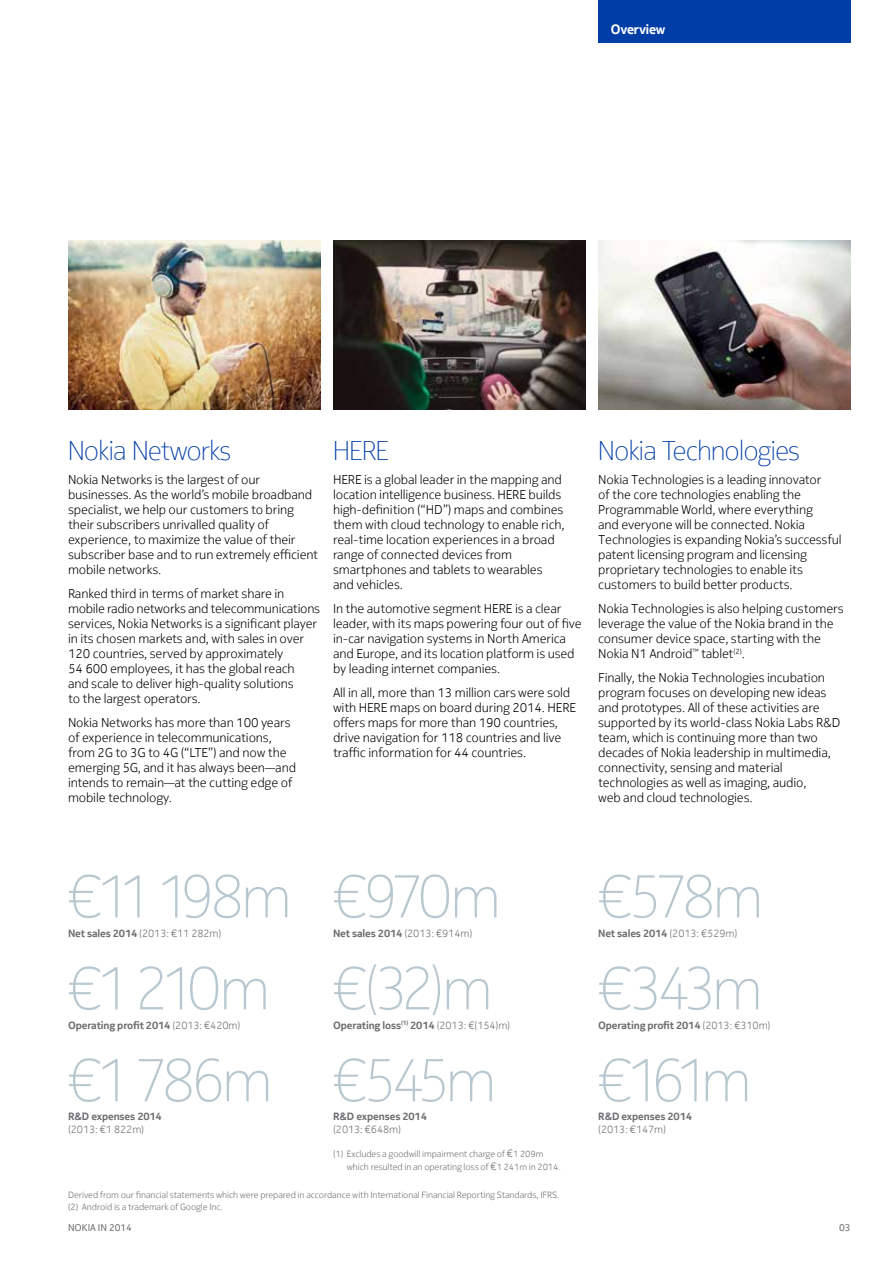
<style>
.page{position:relative;width:893px;height:1263px;background:#fff}
.page>*{position:absolute;margin:0;border:0;box-sizing:border-box;transform-origin:0 0}
.t1{font:200 60px "Nokia Pure Headline";letter-spacing:-.025em;color:#b9c7d0}
.t2{font:200 27px "Nokia Pure Headline";letter-spacing:-.015em;color:#003da6}
.t3{font:700 13.5px "Nokia Pure Headline";letter-spacing:-.01em;color:#fff}
.t4{font:300 12.75px/15px "Nokia Pure Text";letter-spacing:-.015em;color:#000}
.t5{font:700 10.5px "Nokia Pure Text";letter-spacing:-.01em;color:#6d6e71}
.t6{font:300 10.5px "Nokia Pure Text";letter-spacing:-.015em;color:#6d6e71}
.t7{font:9.75px "Nokia Pure Text";color:#6d6e71}
.t8{font:300 9px/12.8px "Nokia Pure Text";letter-spacing:-.015em;color:#6d6e71}
.s1{font-weight:700}
.s2{font-weight:300}
.s3{font-size:10.5px}
</style>
<div class="page">
<img style="left:68px;top:241px;width:252px;height:168px">
<img style="left:333px;top:241px;width:252px;height:168px">
<img style="left:598px;top:241px;width:252px;height:168px">
<div style="left:598px;top:0;width:252px;height:43px;background:#003da6"></div>
<p class="t3" style="left:611px;top:21px;width:56px">Overview</p>
<h2 class="t2" style="left:68px;top:434px;width:164px">Nokia Networks</h2>
<p class="t4" style="left:68px;top:472px;width:252px">Nokia Networks is the largest of our businesses. As the world’s mobile broadband specialist, we help our customers to bring their subscribers unrivalled quality of experience, to maximize the value of their subscriber base and to run extremely efficient mobile networks.</p>
<p class="t4" style="left:68px;top:586px;width:254px">Ranked third in terms of market share in mobile radio networks and telecommunications services, Nokia Networks is a significant player in its chosen markets and, with sales in over 120 countries, served by approximately<br>54 600 employees, it has the global reach<br>and scale to deliver high-quality solutions<br>to the largest operators.</p>
<p class="t4" style="left:68px;top:715px;width:229px">Nokia Networks has more than 100 years of experience in telecommunications, from 2G to 3G to 4G (“LTE”) and now the emerging 5G, and it has always been—and intends to remain—at the cutting edge of mobile technology.</p>
<h2 class="t2" style="left:333px;top:434px;width:57px">HERE</h2>
<p class="t4" style="left:333px;top:472px;width:233px">HERE is a global leader in the mapping and location intelligence business. HERE builds high-definition (“HD”) maps and combines them with cloud technology to enable rich, real-time location experiences in a broad range of connected devices from smartphones and tablets to wearables and vehicles.</p>
<p class="t4" style="left:333px;top:601px;width:250px">In the automotive segment HERE is a clear leader, with its maps powering four out of five in-car navigation systems in North America and Europe, and its location platform is used by leading internet companies.</p>
<p class="t4" style="left:333px;top:685px;width:245px">All in all, more than 13 million cars were sold with HERE maps on board during 2014. HERE offers maps for more than 190 countries, drive navigation for 118 countries and live traffic information for 44 countries.</p>
<h2 class="t2" style="left:598px;top:434px;width:203px">Nokia Technologies</h2>
<p class="t4" style="left:598px;top:472px;width:245px">Nokia Technologies is a leading innovator<br>of the core technologies enabling the Programmable World, where everything<br>and everyone will be connected. Nokia Technologies is expanding Nokia’s successful patent licensing program and licensing proprietary technologies to enable its customers to build better products.</p>
<p class="t4" style="left:598px;top:601px;width:247px">Nokia Technologies is also helping customers leverage the value of the Nokia brand in the consumer device space, starting with the Nokia N1 Android<sup>™</sup> tablet<sup>(2)</sup>.</p>
<p class="t4" style="left:598px;top:670px;width:244px">Finally, the Nokia Technologies incubation program focuses on developing new ideas and prototypes. All of these activities are supported by its world-class Nokia Labs R&amp;D team, which is continuing more than two decades of Nokia leadership in multimedia, connectivity, sensing and material technologies as well as imaging, audio,<br>web and cloud technologies.</p>
<h1 class="t1" style="left:68px;top:860px;width:225px">€11 198m</h1>
<p class="t6" style="left:68px;top:926px;width:155px"><span class="s1">Net sales 2014</span> (2013: €11 282m)</p>
<h1 class="t1" style="left:68px;top:952px;width:203px">€1 210m</h1>
<p class="t5" style="left:68px;top:1018px;width:174px">Operating profit 2014 <span class="s2">(2013: €420m)</span></p>
<h1 class="t1" style="left:68px;top:1044px;width:205px">€1 786m</h1>
<p class="t5" style="left:68px;top:1110px;width:95px">R&amp;D expenses 2014</p>
<p class="t6" style="left:68px;top:1123px;width:78px">(2013: €1 822m)</p>
<h1 class="t1" style="left:333px;top:860px;width:169px">€970m</h1>
<p class="t5" style="left:333px;top:926px;width:141px">Net sales 2014 <span class="s2">(2013: €914m)</span></p>
<h1 class="t1" style="left:333px;top:952px;width:160px">€(32)m</h1>
<p class="t5" style="left:333px;top:1018px;width:179px">Operating loss<sup>(1)</sup> 2014 <span class="s2">(2013: €(154)m)</span></p>
<h1 class="t1" style="left:333px;top:1044px;width:164px">€545m</h1>
<p class="t5" style="left:333px;top:1110px;width:95px">R&amp;D expenses 2014</p>
<p class="t6" style="left:333px;top:1123px;width:69px">(2013: €648m)</p>
<p class="t8" style="left:347px;top:1147px;width:215px;text-indent:-14px">(1) Excludes a goodwill impairment charge of <span class="s3">€</span>1 209m which resulted in an operating loss of <span class="s3">€</span>1 241m in 2014.</p>
<p class="t8" style="left:68px;top:1189px;width:493px;line-height:11.2px">Derived from our financial statements which were prepared in accordance with International Financial Reporting Standards, IFRS. (2) Android is a trademark of Google Inc.</p>
<h1 class="t1" style="left:598px;top:860px;width:166px">€578m</h1>
<p class="t5" style="left:598px;top:926px;width:141px">Net sales 2014 <span class="s2">(2013: €529m)</span></p>
<h1 class="t1" style="left:598px;top:952px;width:165px">€343m</h1>
<p class="t5" style="left:598px;top:1018px;width:174px">Operating profit 2014 <span class="s2">(2013: €310m)</span></p>
<h1 class="t1" style="left:598px;top:1044px;width:154px">€161m</h1>
<p class="t5" style="left:598px;top:1110px;width:95px">R&amp;D expenses 2014</p>
<p class="t6" style="left:598px;top:1123px;width:69px">(2013: €147m)</p>
<p class="t7" style="left:68px;top:1221px;width:65px">NOKIA IN 2014</p>
<p class="t7" style="left:839px;top:1221px;width:13px">03</p>
</div>
